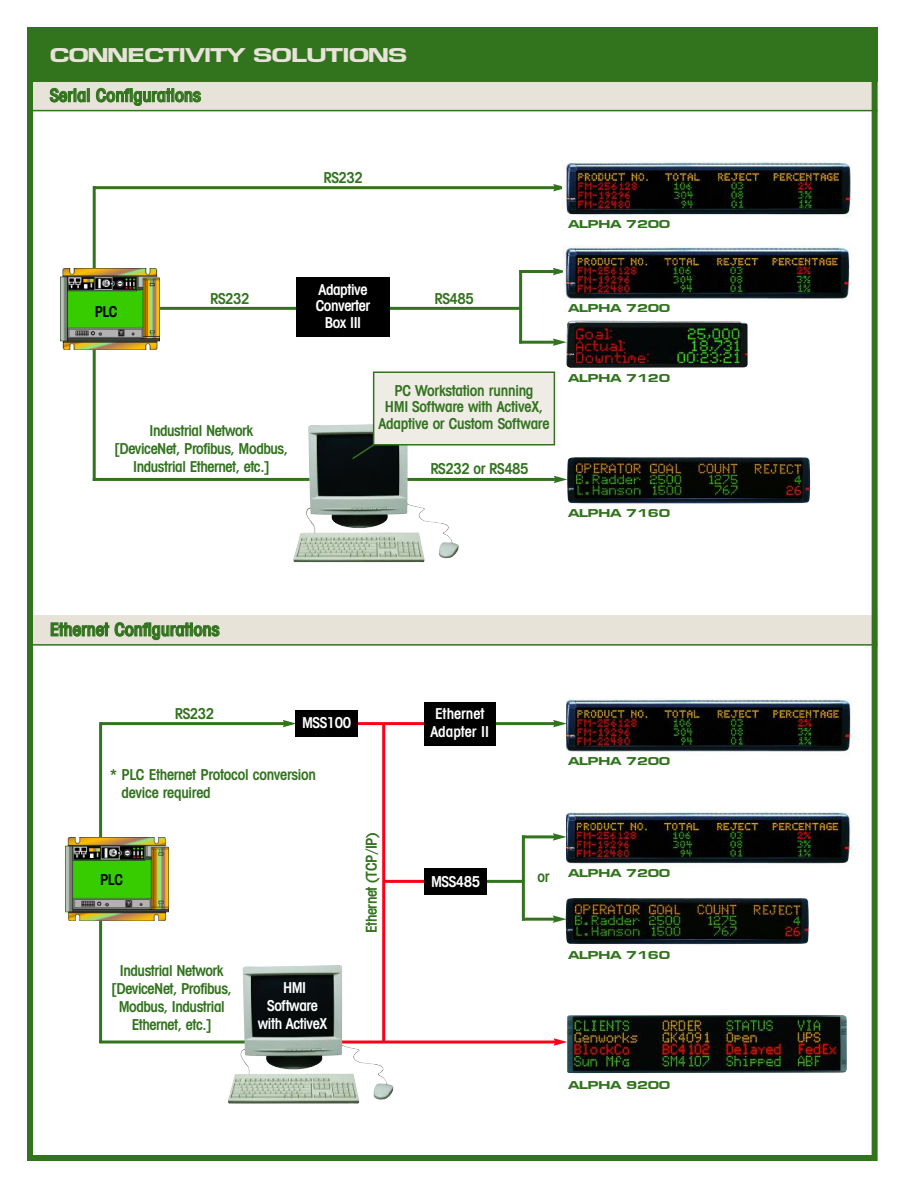
<style>
.page{position:relative;width:912px;height:1188px;background:#fff}
.page>*{position:absolute;margin:0;border:0;box-sizing:border-box;transform-origin:0 0}
.t1{font:800 21px "Eurose Wide";letter-spacing:-.05em;color:#e7e3d9}
.t2{font:600 condensed 18px "Avant Garde IT Cby BT";color:#32731e}
.t3{font:600 condensed 15px/18px "Avant Garde IT Cby BT";letter-spacing:-.03em;color:#32731e;text-align:center}
.t4{font:600 condensed 15px/16.5px "Avant Garde IT Cby BT";letter-spacing:-.03em;color:#fff;text-align:center}
.t5{font:600 condensed 15px/18px "Avant Garde IT Cby BT";color:#fff;text-align:center}
.t6{font:600 condensed 15px "Avant Garde IT Cby BT";letter-spacing:-.03em;color:#000}
.t7{font:800 12px "Eurose Wide";letter-spacing:-.05em;color:#32731e}
</style>
<div class="page">
<hr style="left:99px;top:1041px;width:159px;height:3px;background:#32731e">
<div style="left:30px;top:81px;width:846px;height:29px;background:#e7e3d9"></div>
<div style="left:27px;top:27px;width:850px;height:55px;background:#32731e"></div>
<hr style="left:27px;top:110px;width:850px;height:1px;background:#32731e">
<hr style="left:93px;top:478px;width:463px;height:3px;background:#32731e">
<svg style="left:553px;top:476px;width:14px;height:7px"></svg>
<img style="left:293px;top:424px;width:166px;height:138px">
<div style="left:373px;top:372px;width:181px;height:73px;background:#efece6"></div>
<div style="left:373px;top:371px;width:182px;height:75px;border:2px solid #32731e"></div>
<hr style="left:97px;top:307px;width:424px;height:3px;background:#32731e">
<hr style="left:93px;top:186px;width:462px;height:3px;background:#32731e">
<svg style="left:553px;top:184px;width:9px;height:7px"></svg>
<hr style="left:519px;top:270px;width:3px;height:74px;background:#32731e">
<hr style="left:519px;top:341px;width:36px;height:3px;background:#32731e">
<svg style="left:552px;top:338px;width:14px;height:8px"></svg>
<hr style="left:384px;top:880px;width:42px;height:3px;background:#fd0019">
<hr style="left:466px;top:880px;width:58px;height:3px;background:#32731e">
<hr style="left:100px;top:722px;width:185px;height:3px;background:#32731e">
<svg style="left:283px;top:720px;width:12px;height:7px"></svg>
<hr style="left:339px;top:722px;width:134px;height:3px;background:#fd0019">
<hr style="left:522px;top:835px;width:3px;height:86px;background:#32731e">
<hr style="left:522px;top:918px;width:33px;height:3px;background:#32731e">
<svg style="left:552px;top:915px;width:13px;height:8px"></svg>
<hr style="left:522px;top:835px;width:33px;height:3px;background:#32731e">
<svg style="left:552px;top:833px;width:14px;height:8px"></svg>
<hr style="left:99px;top:722px;width:3px;height:321px;background:#32731e">
<hr style="left:382px;top:723px;width:3px;height:320px;background:#fd0019">
<div style="left:424px;top:868px;width:63px;height:27px;background:#000"></div>
<div style="left:295px;top:710px;width:63px;height:27px;background:#000"></div>
<hr style="left:485px;top:722px;width:70px;height:3px;background:#32731e">
<svg style="left:553px;top:720px;width:13px;height:7px"></svg>
<hr style="left:337px;top:1041px;width:219px;height:3px;background:#fd0019">
<svg style="left:553px;top:1038px;width:14px;height:8px"></svg>
<div style="left:424px;top:703px;width:72px;height:43px;background:#000"></div>
<div style="left:27px;top:615px;width:850px;height:30px;background:#e7e3d9"></div>
<hr style="left:27px;top:644px;width:850px;height:2px;background:#32731e">
<div style="left:297px;top:278px;width:93px;height:59px;background:#000"></div>
<svg style="left:350px;top:443px;width:26px;height:18px"></svg>
<hr style="left:519px;top:270px;width:36px;height:3px;background:#32731e">
<svg style="left:553px;top:268px;width:10px;height:7px"></svg>
<img style="left:567px;top:457px;width:243px;height:46px">
<div style="left:27px;top:27px;width:850px;height:1134px;border:6px solid #32731e"></div>
<img style="left:228px;top:965px;width:165px;height:139px">
<img style="left:563px;top:160px;width:289px;height:56px">
<img style="left:563px;top:245px;width:288px;height:56px">
<img style="left:566px;top:321px;width:182px;height:47px">
<img style="left:566px;top:811px;width:286px;height:55px">
<img style="left:567px;top:1015px;width:280px;height:59px">
<img style="left:566px;top:698px;width:289px;height:57px">
<img style="left:565px;top:898px;width:244px;height:46px">
<hr style="left:93px;top:186px;width:3px;height:295px;background:#32731e">
<img style="left:60px;top:269px;width:100px;height:81px">
<img style="left:65px;top:837px;width:103px;height:83px">
<h1 class="t1" style="left:50px;top:44px;width:359px">CONNECTIVITY SOLUTIONS</h1>
<p class="t2" style="left:50px;top:89px;width:153px">Serial Configurations</p>
<p class="t3" style="left:323px;top:170px;width:41px">RS232</p>
<p class="t7" style="left:568px;top:217px;width:104px">ALPHA 7200</p>
<p class="t6" style="left:95px;top:306px;width:24px">PLC</p>
<p class="t4" style="left:316px;top:283px;width:56px">Adaptive<br>Converter<br>Box III</p>
<p class="t3" style="left:210px;top:291px;width:41px">RS232</p>
<p class="t3" style="left:434px;top:291px;width:41px">RS485</p>
<p class="t3" style="left:115px;top:423px;width:175px">Industrial Network<br>[DeviceNet, Profibus, Modbus,<br>Industrial Ethernet, etc.]</p>
<p class="t3" style="left:378px;top:384px;width:172px;line-height:16.5px">PC Workstation running<br>HMI Software with ActiveX,<br>Adaptive or Custom Software</p>
<p class="t3" style="left:430px;top:461px;width:100px">RS232 or RS485</p>
<p class="t7" style="left:568px;top:301px;width:104px">ALPHA 7200</p>
<p class="t7" style="left:568px;top:371px;width:104px">ALPHA 7120</p>
<p class="t7" style="left:568px;top:506px;width:104px">ALPHA 7160</p>
<p class="t2" style="left:50px;top:623px;width:171px">Ethernet Configurations</p>
<p class="t3" style="left:175px;top:706px;width:41px">RS232</p>
<p class="t5" style="left:430px;top:706px;width:60px">Ethernet<br>Adapter II</p>
<p class="t4" style="left:302px;top:716px;width:51px">MSS100</p>
<p class="t3" style="left:121px;top:767px;width:196px;text-align:left;text-indent:-11px">* PLC Ethernet Protocol conversion device required</p>
<p class="t6" style="left:100px;top:875px;width:24px">PLC</p>
<p class="t3" style="left:112px;top:963px;width:122px">Industrial Network [DeviceNet, Profibus,<br>Modbus, Industrial<br>Ethernet, etc.]</p>
<p class="t4" style="left:258px;top:980px;width:71px;line-height:18px">HMI<br>Software with ActiveX</p>
<p class="t3" style="left:364px;top:933px;width:102px;rotate:-90deg">Ethernet (TCP/IP)</p>
<p class="t4" style="left:431px;top:874px;width:51px">MSS485</p>
<p class="t3" style="left:537px;top:869px;width:13px">or</p>
<p class="t7" style="left:568px;top:754px;width:104px">ALPHA 7200</p>
<p class="t7" style="left:568px;top:866px;width:104px">ALPHA 7200</p>
<p class="t7" style="left:568px;top:948px;width:104px">ALPHA 7160</p>
<p class="t7" style="left:568px;top:1078px;width:104px">ALPHA 9200</p>
</div>
